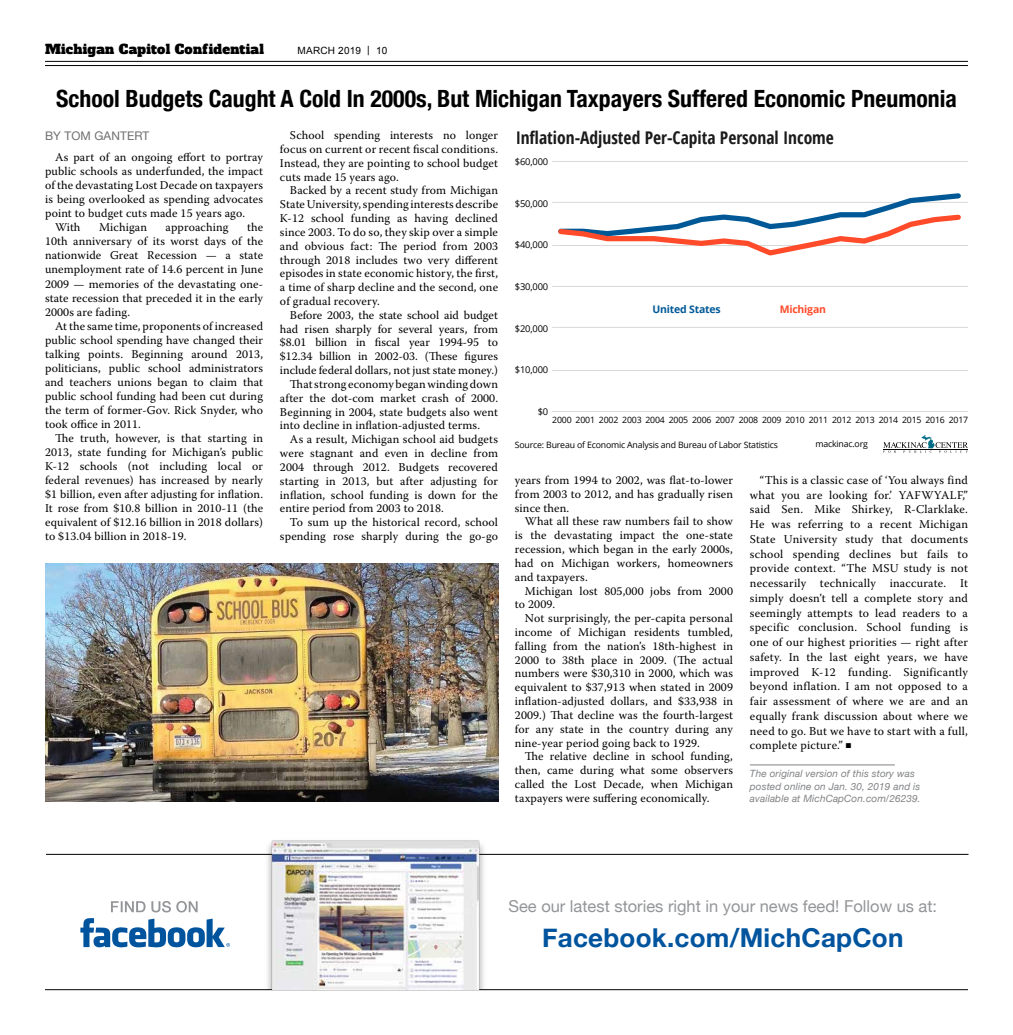
<style>
.page{position:relative;width:1013px;height:1035px;background:#fff}
.page>*{position:absolute;margin:0;border:0;box-sizing:border-box;transform-origin:0 0}
.t1{font:700 26px "Helvetica Neue";letter-spacing:.01em;color:#00549e}
.t2{font:700 condensed 23.75px "Helvetica Neue";color:#000}
.t3{font:700 17.5px "Open Sans Condensed";color:#000}
.t4{font:16.38px "Helvetica Neue";color:#939598}
.t5{font:13.12px "Alfa Slab One";letter-spacing:.02em;color:#000}
.t6{font:11.88px/13.9px "Warnock Pro";letter-spacing:.01em;color:#000;text-align:justify}
.t7{font:11.88px "Helvetica Neue";letter-spacing:.01em;color:#6d6e71}
.t8{font:700 10.5px "Open Sans";letter-spacing:-.02em;color:#005996}
.t9{font:700 10.5px "Open Sans";letter-spacing:-.02em;color:#ff4b2a}
.t10{font:italic 10px/12.2px "Helvetica Neue";letter-spacing:.01em;color:#808285}
.t11{font:10px "Arial";letter-spacing:.02em;color:#000}
.t12{font:9.38px "Open Sans";letter-spacing:-.02em;color:#000}
.t13{font:8.75px "Open Sans";letter-spacing:-.02em;color:#000}
</style>
<div class="page">
<hr style="left:45px;top:61px;width:923px;height:1px;background:#000">
<hr style="left:45px;top:65px;width:923px;height:1px;background:#000">
<hr style="left:45px;top:989px;width:923px;height:1px;background:#000">
<hr style="left:750px;top:765px;width:144px;height:1px;background:#808285">
<hr style="left:46px;top:854px;width:922px;height:1px;background:#000">
<img style="left:262px;top:840px;width:227px;height:149px">
<svg style="left:111px;top:901px;width:87px;height:11px"></svg>
<svg style="left:80px;top:918px;width:150px;height:30px"></svg>
<img style="left:45px;top:563px;width:453px;height:239px">
<svg style="left:883px;top:435px;width:84px;height:18px"></svg>
<hr style="left:552px;top:161px;width:416px;height:1px;background:#d9d9d9">
<hr style="left:552px;top:202px;width:416px;height:1px;background:#d9d9d9">
<hr style="left:552px;top:245px;width:416px;height:1px;background:#d9d9d9">
<hr style="left:552px;top:286px;width:416px;height:1px;background:#d9d9d9">
<hr style="left:552px;top:327px;width:416px;height:1px;background:#d9d9d9">
<hr style="left:552px;top:370px;width:416px;height:1px;background:#d9d9d9">
<hr style="left:552px;top:411px;width:416px;height:1px;background:#d9d9d9">
<svg style="left:558px;top:193px;width:403px;height:63px"></svg>
<p class="t5" style="left:45px;top:41px;width:220px">Michigan Capitol Confidential</p>
<p class="t11" style="left:298px;top:44px;width:91px">MARCH 2019 | 10</p>
<h2 class="t2" style="left:56px;top:79px;width:902px">School Budgets Caught A Cold In 2000s, But Michigan Taxpayers Suffered Economic Pneumonia</h2>
<p class="t7" style="left:45px;top:128px;width:106px">BY TOM GANTERT</p>
<p class="t6" style="left:55px;top:150px;width:209px">As part of an ongoing effort to portray</p>
<p class="t6" style="left:45px;top:164px;width:219px">public schools as underfunded, the impact</p>
<p class="t6" style="left:45px;top:178px;width:219px">of the devastating Lost Decade on taxpayers</p>
<p class="t6" style="left:45px;top:192px;width:219px">is being overlooked as spending advocates</p>
<p class="t6" style="left:45px;top:206px;width:201px">point to budget cuts made 15 years ago.</p>
<p class="t6" style="left:55px;top:220px;width:27px">With</p>
<p class="t6" style="left:99px;top:220px;width:49px">Michigan</p>
<p class="t6" style="left:166px;top:220px;width:64px">approaching</p>
<p class="t6" style="left:45px;top:220px;width:219px;text-indent:202px">the 10th anniversary of its worst days of the nationwide Great Recession — a state unemployment rate of 14.6 percent in June 2009 — memories of the devastating one&shy;state recession that preceded it in the early 2000s are fading.</p>
<p class="t6" style="left:45px;top:318px;width:219px;text-indent:10px">At the same time, proponents of increased public school spending have changed their talking points. Beginning around 2013, politicians, public school administrators and teachers unions began to claim that public school funding had been cut during the term of former-Gov. Rick Snyder, who took office in 2011.</p>
<p class="t6" style="left:45px;top:431px;width:219px;text-indent:10px">The truth, however, is that starting in 2013, state funding for Michigan’s public K-12 schools (not including local or federal revenues) has increased by nearly $1 billion, even after adjusting for inflation.<br>It rose from $10.8 billion in 2010-11 (the equivalent of $12.16 billion in 2018 dollars) to $13.04 billion in 2018-19.</p>
<p class="t6" style="left:280px;top:128px;width:220px;text-indent:10px">School spending interests no longer focus on current or recent fiscal conditions.<br>Instead, they are pointing to school budget cuts made 15 years ago.</p>
<p class="t6" style="left:280px;top:183px;width:219px;text-indent:10px">Backed by a recent study from Michigan State University, spending interests describe K-12 school funding as having declined since 2003. To do so, they skip over a simple and obvious fact: The period from 2003 through 2018 includes two very different episodes in state economic history, the first, a time of sharp decline and the second, one of gradual recovery.</p>
<p class="t6" style="left:290px;top:308px;width:209px">Before 2003, the state school aid budget</p>
<p class="t6" style="left:280px;top:322px;width:219px">had risen sharply for several years, from</p>
<p class="t6" style="left:280px;top:335px;width:219px">$8.01 billion in fiscal year 1994-95 to</p>
<p class="t6" style="left:280px;top:349px;width:219px">$12.34 billion in 2002-03. (These figures</p>
<p class="t6" style="left:280px;top:363px;width:219px">include federal dollars, not just state money.)</p>
<p class="t6" style="left:290px;top:377px;width:209px">That strong economy began winding down</p>
<p class="t6" style="left:280px;top:391px;width:219px">after the dot-com market crash of 2000.</p>
<p class="t6" style="left:280px;top:405px;width:219px">Beginning in 2004, state budgets also went</p>
<p class="t6" style="left:280px;top:418px;width:202px">into decline in inflation-adjusted terms.</p>
<p class="t6" style="left:290px;top:432px;width:209px">As a result, Michigan school aid budgets</p>
<p class="t6" style="left:280px;top:446px;width:220px">were stagnant and even in decline from</p>
<p class="t6" style="left:280px;top:460px;width:219px">2004 through 2012. Budgets recovered</p>
<p class="t6" style="left:280px;top:474px;width:219px">starting in 2013, but after adjusting for</p>
<p class="t6" style="left:280px;top:488px;width:219px">inflation, school funding is down for the</p>
<p class="t6" style="left:280px;top:501px;width:165px">entire period from 2003 to 2018.</p>
<p class="t6" style="left:290px;top:515px;width:209px">To sum up the historical record, school</p>
<p class="t6" style="left:280px;top:529px;width:219px">spending rose sharply during the go-go</p>
<h3 class="t3" style="left:515px;top:125px;width:320px">Inflation-Adjusted Per-Capita Personal Income</h3>
<p class="t12" style="left:515px;top:155px;width:35px">$60,000</p>
<p class="t12" style="left:515px;top:197px;width:35px">$50,000</p>
<p class="t12" style="left:515px;top:238px;width:35px">$40,000</p>
<p class="t12" style="left:515px;top:280px;width:35px">$30,000</p>
<p class="t12" style="left:515px;top:322px;width:35px">$20,000</p>
<p class="t12" style="left:515px;top:364px;width:35px">$10,000</p>
<p class="t12" style="left:537px;top:405px;width:12px">$0</p>
<p class="t13" style="left:515px;top:438px;width:265px">Source: Bureau of Economic Analysis and Bureau of Labor Statistics</p>
<p class="t8" style="left:652px;top:302px;width:70px">United States</p>
<p class="t9" style="left:779px;top:302px;width:48px">Michigan</p>
<p class="t13" style="left:552px;top:414px;width:417px">2000 2001 2002 2003 2004 2005 2006 2007 2008 2009 2010 2011 2012 2013 2014 2015 2016 2017</p>
<p class="t13" style="left:815px;top:438px;width:54px">mackinac.org</p>
<p class="t6" style="left:515px;top:473px;width:219px">years from 1994 to 2002, was flat-to-lower from 2003 to 2012, and has gradually risen since then.</p>
<p class="t6" style="left:515px;top:514px;width:220px;text-indent:10px">What all these raw numbers fail to show is the devastating impact the one-state recession, which began in the early 2000s, had on Michigan workers, homeowners and taxpayers.</p>
<p class="t6" style="left:515px;top:584px;width:219px;text-indent:10px">Michigan lost 805,000 jobs from 2000 to 2009.</p>
<p class="t6" style="left:515px;top:611px;width:219px;text-indent:10px">Not surprisingly, the per-capita personal income of Michigan residents tumbled, falling from the nation’s 18th-highest in 2000 to 38th place in 2009. (The actual numbers were $30,310 in 2000, which was equivalent to $37,913 when stated in 2009 inflation-adjusted dollars, and $33,938 in 2009.) That decline was the fourth-largest for any state in the country during any nine-year period going back to 1929.</p>
<p class="t6" style="left:515px;top:749px;width:219px;text-indent:10px">The relative decline in school funding, then, came during what some observers called the Lost Decade, when Michigan taxpayers were suffering economically.</p>
<p class="t6" style="left:750px;top:473px;width:220px;line-height:14.8px;text-indent:10px">“This is a classic case of ‘You always find what you are looking for.’ YAFWYALF,” said Sen. Mike Shirkey, R-Clarklake.<br>He was referring to a recent Michigan State University study that documents school spending declines but fails to provide context. “The MSU study is not necessarily technically inaccurate. It simply doesn’t tell a complete story and seemingly attempts to lead readers to a specific conclusion. School funding is one of our highest priorities — right after safety. In the last eight years, we have improved K-12 funding. Significantly beyond inflation. I am not opposed to a fair assessment of where we are and an equally frank discussion about where we need to go. But we have to start with a full, complete picture.”</p>
<p class="t10" style="left:750px;top:768px;width:172px">The original version of this story was posted online on Jan. 30, 2019 and is available at MichCapCon.com/26239.</p>
<h3 class="t4" style="left:508px;top:895px;width:430px">See our latest stories right in your news feed! Follow us at:</h3>
<h1 class="t1" style="left:542px;top:917px;width:363px">Facebook.com/MichCapCon</h1>
</div>
